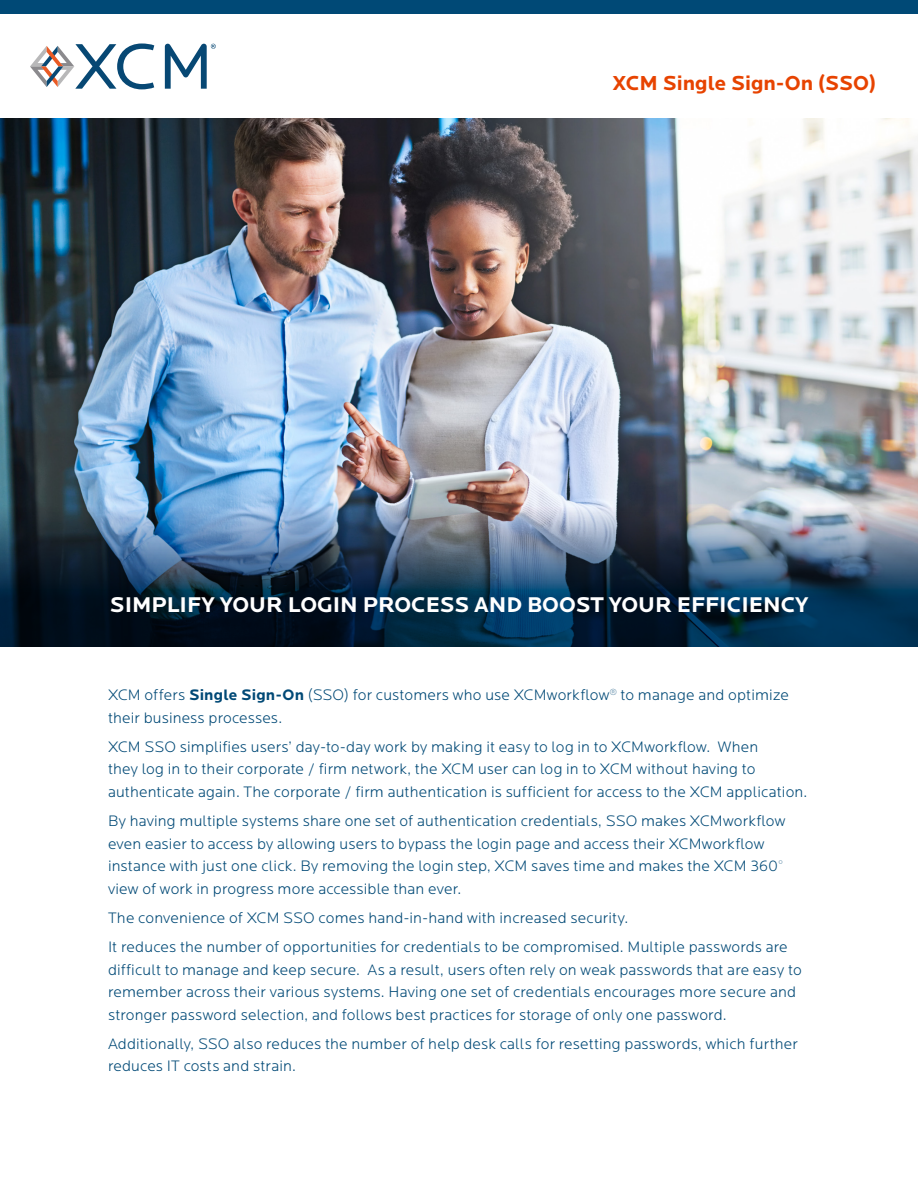
<style>
.page{position:relative;width:918px;height:1188px;background:#fff}
.page>*{position:absolute;margin:0;border:0;box-sizing:border-box;transform-origin:0 0}
.t1{font:700 22.2px "Locator";color:#fff}
.t2{font:700 21px "Locator";color:#e74300}
.t3{font:300 15.75px/22.5px "Locator";letter-spacing:.01em;color:#004976}
.s1{font-weight:700}
</style>
<div class="page">
<img style="left:0;top:119px;width:918px;height:387px">
<img style="left:0;top:506px;width:918px;height:141px">
<svg style="left:30px;top:44px;width:124px;height:45px"></svg>
<svg style="left:165px;top:44px;width:51px;height:45px"></svg>
<div style="left:0;top:0;width:918px;height:14px;background:#004976"></div>
<p class="t2" style="left:613px;top:71px;width:265px">XCM Single Sign-On (SSO)</p>
<p class="t1" style="left:110px;top:591px;width:700px">SIMPLIFY YOUR LOGIN PROCESS AND BOOST YOUR EFFICIENCY</p>
<p class="t3" style="left:108px;top:684px;width:683px">XCM offers <span class="s1">Single Sign-On</span> (SSO) for customers who use XCMworkflow<sup>®</sup> to manage and optimize their business processes.</p>
<p class="t3" style="left:108px;top:735px;width:701px">XCM SSO simplifies users’ day-to-day work by making it easy to log in to XCMworkflow. When<br>they log in to their corporate / firm network, the XCM user can log in to XCM without having to authenticate again. The corporate / firm authentication is sufficient for access to the XCM application.</p>
<p class="t3" style="left:108px;top:810px;width:679px">By having multiple systems share one set of authentication credentials, SSO makes XCMworkflow even easier to access by allowing users to bypass the login page and access their XCMworkflow instance with just one click. By removing the login step, XCM saves time and makes the XCM 360° view of work in progress more accessible than ever.</p>
<p class="t3" style="left:108px;top:906px;width:522px">The convenience of XCM SSO comes hand-in-hand with increased security.</p>
<p class="t3" style="left:108px;top:936px;width:695px">It reduces the number of opportunities for credentials to be compromised. Multiple passwords are difficult to manage and keep secure. As a result, users often rely on weak passwords that are easy to remember across their various systems. Having one set of credentials encourages more secure and stronger password selection, and follows best practices for storage of only one password.</p>
<p class="t3" style="left:108px;top:1032px;width:691px">Additionally, SSO also reduces the number of help desk calls for resetting passwords, which further reduces IT costs and strain.</p>
</div>
